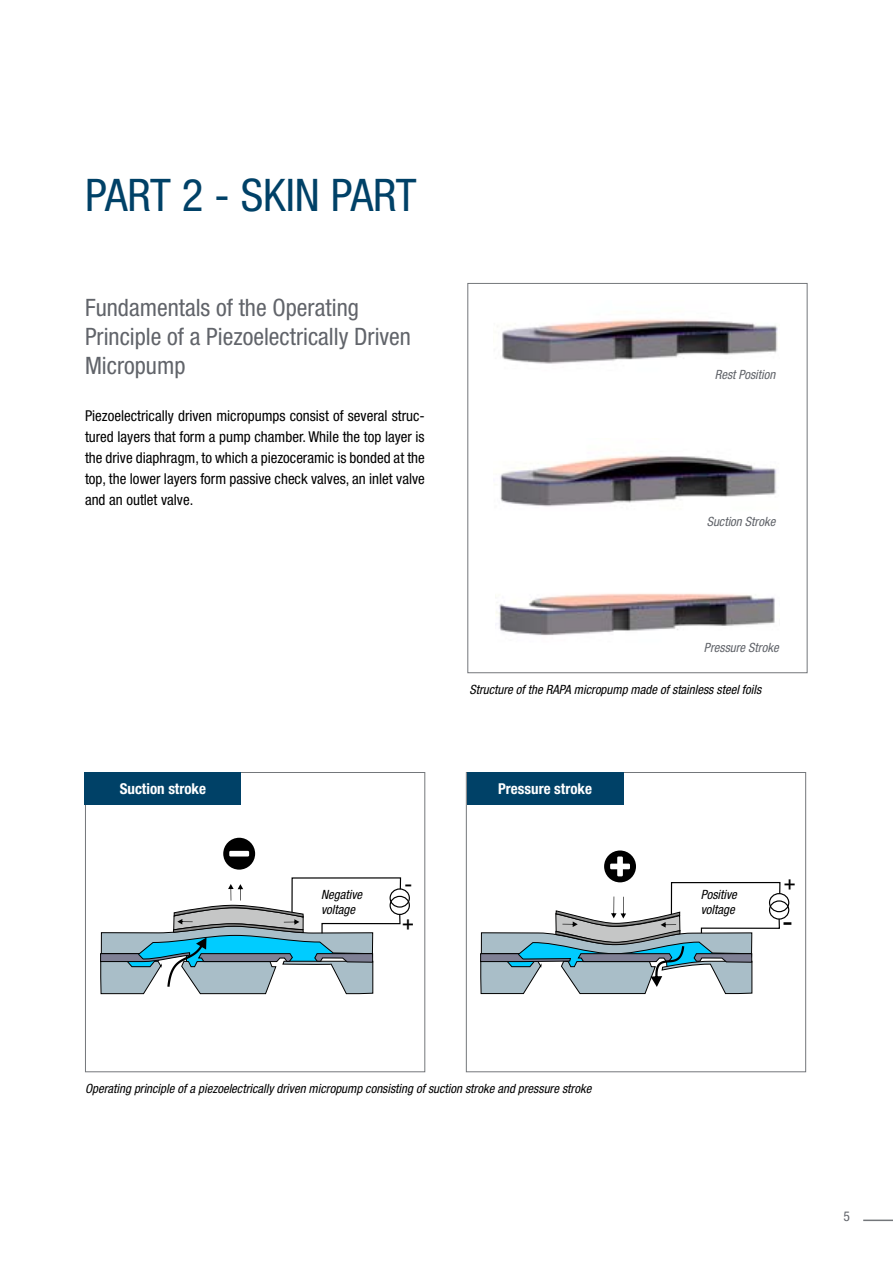
<style>
.page{position:relative;width:893px;height:1263px;background:#fff}
.page>*{position:absolute;margin:0;border:0;box-sizing:border-box;transform-origin:0 0}
.t1{font:condensed 45px "Helvetica Neue LT Pro";color:#004167}
.t2{font:28.8px "Arial";color:#000}
.t3{font:condensed 24px/28.8px "Helvetica Neue LT Pro";color:#61646a}
.t4{font:21.45px "Arial";color:#000}
.t5{font:condensed 15px/21px "Helvetica Neue LT Pro";color:#000;text-align:justify}
.t6{font:700 condensed 15px "Helvetica Neue LT Pro";color:#fff}
.t7{font:condensed 13.5px "Helvetica Neue LT Pro";color:#61646a}
.t8{font:italic condensed 12.75px/15px "Helvetica Neue LT Pro";color:#000}
.t9{font:italic condensed 12.75px "Helvetica Neue LT Pro";color:#61646a}
</style>
<div class="page">
<hr style="left:863px;top:1219px;width:30px;height:2px;background:#73767a">
<div style="left:467px;top:283px;width:340px;height:390px;border:1px solid #74777b"></div>
<div style="left:390px;top:896px;width:20px;height:19px;border:1px solid #000;border-radius:50%"></div>
<div style="left:390px;top:888px;width:20px;height:20px;border:1px solid #000;border-radius:50%"></div>
<svg style="left:100px;top:877px;width:302px;height:117px"></svg>
<div style="left:85px;top:772px;width:340px;height:300px;border:1px solid #74777b"></div>
<div style="left:769px;top:900px;width:20px;height:20px;border:1px solid #000;border-radius:50%"></div>
<div style="left:769px;top:893px;width:20px;height:19px;border:1px solid #000;border-radius:50%"></div>
<div style="left:466px;top:772px;width:340px;height:300px;border:1px solid #74777b"></div>
<img style="left:495px;top:593px;width:280px;height:43px">
<img style="left:502px;top:319px;width:276px;height:45px">
<img style="left:500px;top:455px;width:277px;height:52px">
<div style="left:85px;top:773px;width:156px;height:32px;background:#004167"></div>
<div style="left:467px;top:773px;width:156px;height:32px;background:#004167"></div>
<svg style="left:480px;top:850px;width:301px;height:144px"></svg>
<svg style="left:223px;top:838px;width:32px;height:32px"></svg>
<h1 class="t1" style="left:85px;top:169px;width:333px">PART 2 - SKIN PART</h1>
<h3 class="t3" style="left:85px;top:293px;width:328px">Fundamentals of the Operating<br>Principle of a Piezoelectrically Driven<br>Micropump</h3>
<p class="t5" style="left:85px;top:405px;width:341px">Piezoelectrically driven micropumps consist of several struc&shy;tured layers that form a pump chamber. While the top layer is the drive diaphragm, to which a piezoceramic is bonded at the top, the lower layers form passive check valves, an inlet valve and an outlet valve.</p>
<p class="t9" style="left:715px;top:367px;width:62px">Rest Position</p>
<p class="t9" style="left:707px;top:514px;width:70px">Suction Stroke</p>
<p class="t9" style="left:704px;top:640px;width:76px">Pressure Stroke</p>
<p class="t8" style="left:469px;top:682px;width:293px">Structure of the RAPA micropump made of stainless steel foils</p>
<p class="t6" style="left:120px;top:780px;width:88px">Suction stroke</p>
<p class="t6" style="left:498px;top:780px;width:95px">Pressure stroke</p>
<h3 class="t4" style="left:405px;top:869px;width:9px">-</h3>
<p class="t8" style="left:321px;top:887px;width:43px">Negative voltage</p>
<p class="t8" style="left:701px;top:887px;width:38px">Positive voltage</p>
<h3 class="t4" style="left:402px;top:910px;width:14px">+</h3>
<h3 class="t4" style="left:783px;top:869px;width:14px">+</h3>
<h2 class="t2" style="left:783px;top:901px;width:11px">-</h2>
<p class="t8" style="left:85px;top:1081px;width:508px">Operating principle of a piezoelectrically driven micropump consisting of suction stroke and pressure stroke</p>
<p class="t7" style="left:843px;top:1209px;width:8px">5</p>
</div>
